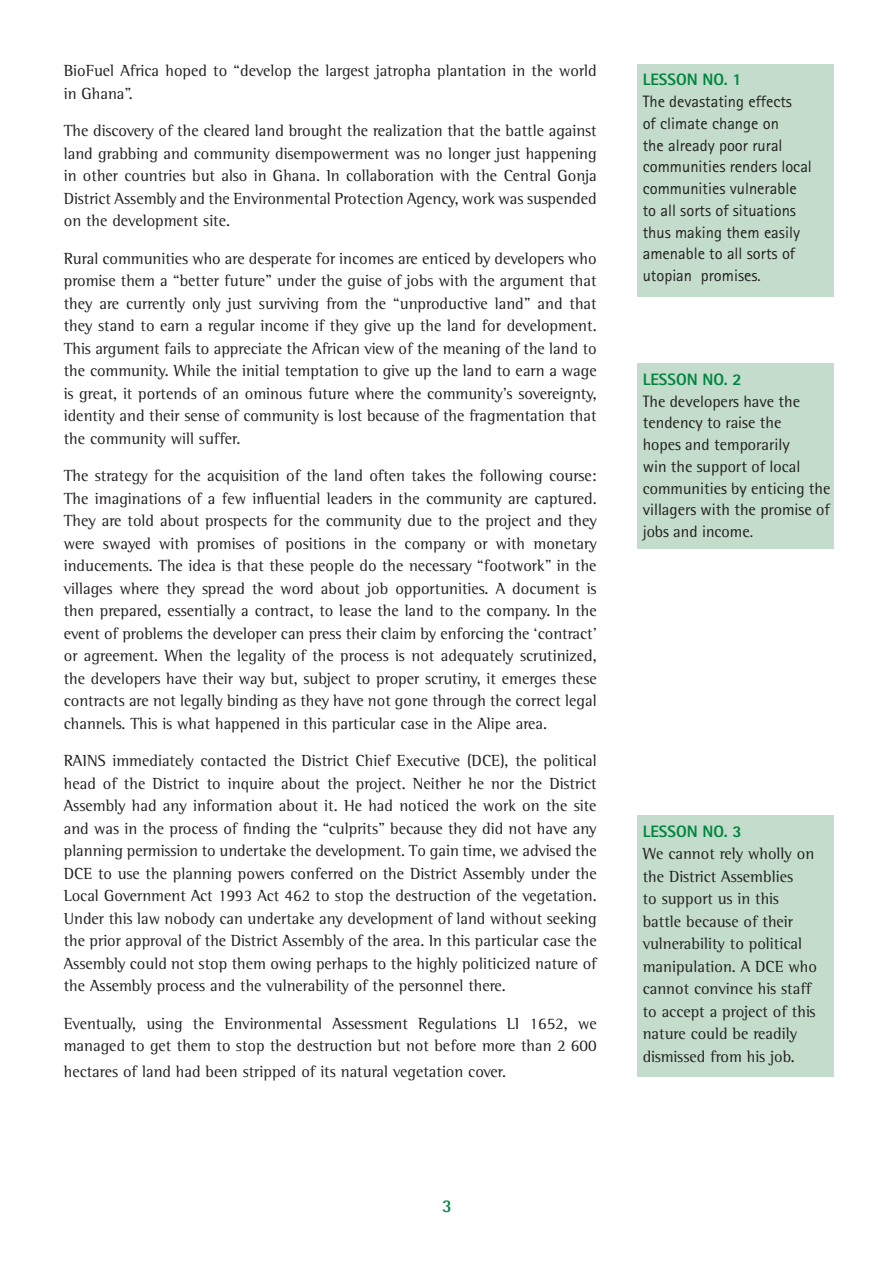
<style>
.page{position:relative;width:893px;height:1263px;background:#fff}
.page>*{position:absolute;margin:0;border:0;box-sizing:border-box;transform-origin:0 0}
.t1{font:700 18px "Rotis Semi Sans";color:#008541}
.t2{font:16.5px/22.5px "Rotis Semi Serif";color:#231f20;text-align:justify}
.t3{font:16.5px/21.8px "Rotis Sans Serif";color:#231f20}
.t4{font:16.5px/21.8px "Rotis Semi Sans";color:#231f20}
.t5{font:800 16.5px "Rotis Sans Serif";color:#008541}
</style>
<div class="page">
<div style="left:638px;top:815px;width:196px;height:261px;background:#c3dccb"></div>
<div style="left:638px;top:363px;width:196px;height:185px;background:#c3dccb"></div>
<div style="left:638px;top:64px;width:196px;height:232px;background:#c3dccb"></div>
<p class="t2" style="left:64px;top:59px;width:534px">BioFuel Africa hoped to “develop the largest jatropha plantation in the world in Ghana”.</p>
<p class="t2" style="left:64px;top:119px;width:534px">The discovery of the cleared land brought the realization that the battle against land grabbing and community disempowerment was no longer just happening in other countries but also in Ghana. In collaboration with the Central Gonja District Assembly and the Environmental Protection Agency, work was suspended on the development site.</p>
<p class="t2" style="left:64px;top:247px;width:534px">Rural communities who are desperate for incomes are enticed by developers who promise them a “better future” under the guise of jobs with the argument that they are currently only just surviving from the “unproductive land” and that they stand to earn a regular income if they give up the land for development.<br>This argument fails to appreciate the African view of the meaning of the land to the community. While the initial temptation to give up the land to earn a wage is great, it portends of an ominous future where the community’s sovereignty, identity and their sense of community is lost because of the fragmentation that the community will suffer.</p>
<p class="t2" style="left:64px;top:464px;width:534px">The strategy for the acquisition of the land often takes the following course:<br>The imaginations of a few influential leaders in the community are captured.<br>They are told about prospects for the community due to the project and they were swayed with promises of positions in the company or with monetary inducements. The idea is that these people do the necessary “footwork” in the villages where they spread the word about job opportunities. A document is then prepared, essentially a contract, to lease the land to the company. In the event of problems the developer can press their claim by enforcing the ‘contract’ or agreement. When the legality of the process is not adequately scrutinized, the developers have their way but, subject to proper scrutiny, it emerges these contracts are not legally binding as they have not gone through the correct legal channels. This is what happened in this particular case in the Alipe area.</p>
<p class="t2" style="left:64px;top:749px;width:534px">RAINS immediately contacted the District Chief Executive (DCE), the political head of the District to inquire about the project. Neither he nor the District Assembly had any information about it. He had noticed the work on the site and was in the process of finding the “culprits” because they did not have any planning permission to undertake the development. To gain time, we advised the DCE to use the planning powers conferred on the District Assembly under the Local Government Act 1993 Act 462 to stop the destruction of the vegetation.<br>Under this law nobody can undertake any development of land without seeking the prior approval of the District Assembly of the area. In this particular case the Assembly could not stop them owing perhaps to the highly politicized nature of the Assembly process and the vulnerability of the personnel there.</p>
<p class="t2" style="left:64px;top:1012px;width:534px">Eventually, using the Environmental Assessment Regulations LI 1652, we managed to get them to stop the destruction but not before more than 2 600</p>
<p class="t2" style="left:64px;top:1060px;width:444px">hectares of land had been stripped of its natural vegetation cover.</p>
<p class="t5" style="left:643px;top:69px;width:101px">LESSON NO. 1</p>
<p class="t3" style="left:643px;top:91px;width:171px">The devastating effects<br>of climate change on<br>the already poor rural communities renders local communities vulnerable to all sorts of situations thus making them easily amenable to all sorts of utopian promises.</p>
<p class="t5" style="left:643px;top:369px;width:101px">LESSON NO. 2</p>
<p class="t4" style="left:643px;top:390px;width:189px">The developers have the tendency to raise the<br>hopes and temporarily<br>win the support of local communities by enticing the villagers with the promise of jobs and income.</p>
<p class="t5" style="left:643px;top:820px;width:101px">LESSON NO. 3</p>
<p class="t2" style="left:643px;top:842px;width:176px;text-align:left">We cannot rely wholly on the District Assemblies<br>to support us in this battle because of their vulnerability to political manipulation. A DCE who cannot convince his staff to accept a project of this nature could be readily dismissed from his job.</p>
<p class="t1" style="left:442px;top:1195px;width:11px">3</p>
</div>
